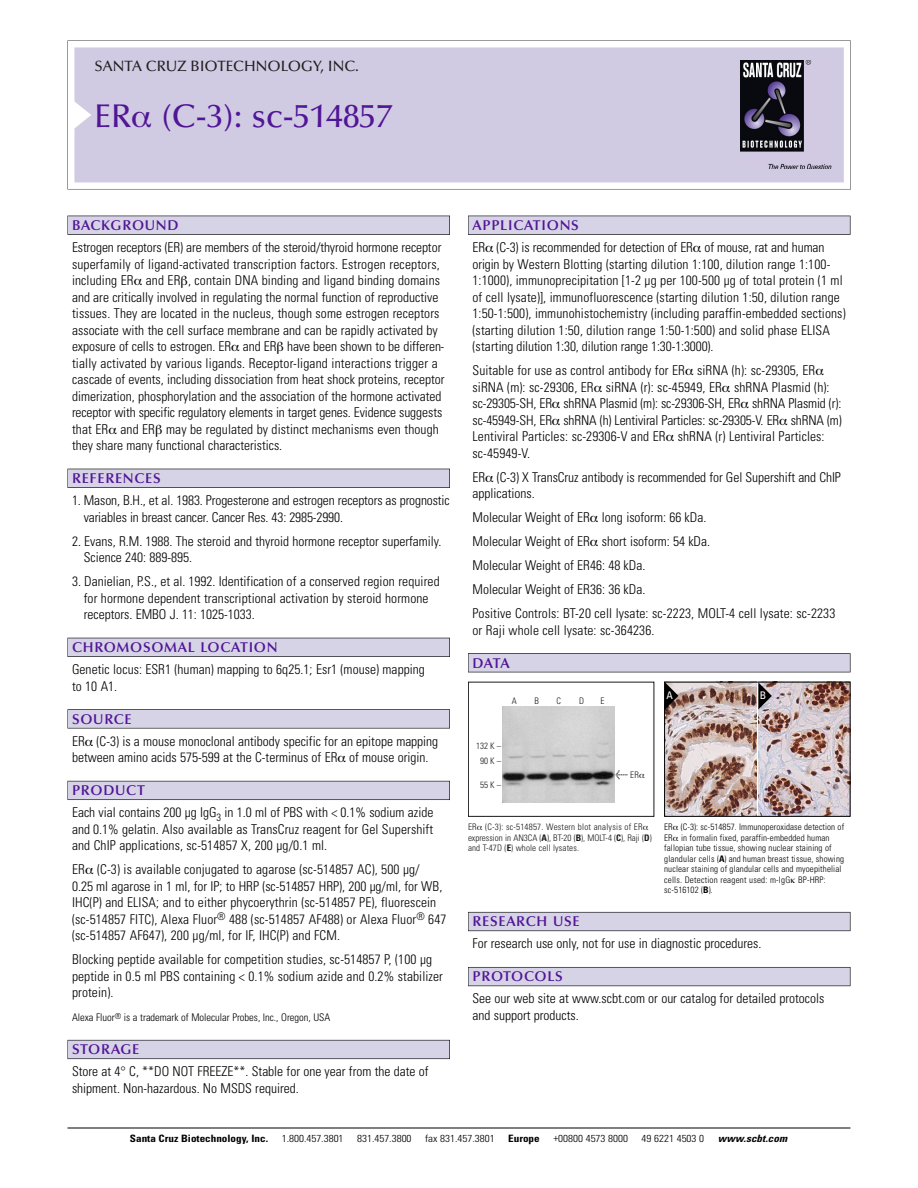
<style>
.page{position:relative;width:918px;height:1188px;background:#fff}
.page>*{position:absolute;margin:0;border:0;box-sizing:border-box;transform-origin:0 0}
.t1{font:500 33px "Optima";color:#511695}
.t2{font:500 15px "Optima";color:#231f20}
.t3{font:600 14.25px "Optima";letter-spacing:.05em;color:#511695}
.t4{font:300 condensed 13.5px/16.5px "Univers";letter-spacing:.005em;color:#000}
.t5{font:300 condensed 10.5px "Univers";color:#000}
.t6{font:condensed 10.5px "Univers";color:#fff}
.t7{font:300 condensed 10.2px "Univers";color:#000;scale:1.1 1}
.t8{font:700 condensed 10.2px "Univers";color:#000;scale:1.1 1}
.t9{font:italic 700 condensed 10.2px "Univers";letter-spacing:.005em;color:#000;scale:1.1 1}
.t10{font:300 condensed 9px/10.5px "Univers";letter-spacing:.015em;color:#000}
.t11{font:9px/10.5px "Univers Condensed Light+ATJULF";letter-spacing:.015em;color:#191919}
.s1{font-family:"Meta Plus Book Roman+ZKYLTW";font-size:10.5px}
.s2{font-family:"Univers Condensed Bold+FKIFJG"}
.s3{font-weight:700}
</style>
<div class="page">
<svg style="left:68px;top:40px;width:783px;height:149px"></svg>
<div style="left:74px;top:47px;width:770px;height:135px;background:#d1cae3"></div>
<img style="left:741px;top:60px;width:90px;height:108px">
<div style="left:68px;top:216px;width:382px;height:19px;background:#525155"></div>
<div style="left:68px;top:216px;width:381px;height:18px;background:#d7d3e7"></div>
<div style="left:68px;top:469px;width:382px;height:19px;background:#515055"></div>
<div style="left:68px;top:469px;width:381px;height:18px;background:#d7d3e7"></div>
<div style="left:68px;top:638px;width:382px;height:19px;background:#525158"></div>
<div style="left:68px;top:638px;width:381px;height:18px;background:#d7d3e7"></div>
<div style="left:68px;top:709px;width:382px;height:19px;background:#575759"></div>
<div style="left:68px;top:710px;width:381px;height:18px;background:#d7d3e7"></div>
<div style="left:68px;top:781px;width:382px;height:19px;background:#5b5a62"></div>
<div style="left:68px;top:781px;width:381px;height:18px;background:#d7d3e7"></div>
<div style="left:68px;top:1040px;width:382px;height:19px;background:#66646e"></div>
<div style="left:68px;top:1040px;width:381px;height:18px;background:#d7d3e7"></div>
<div style="left:468px;top:216px;width:382px;height:19px;background:#525155"></div>
<div style="left:468px;top:216px;width:382px;height:18px;background:#d7d3e7"></div>
<div style="left:468px;top:653px;width:382px;height:19px;background:#525155"></div>
<div style="left:468px;top:654px;width:382px;height:18px;background:#d7d3e7"></div>
<div style="left:468px;top:912px;width:382px;height:19px;background:#66646d"></div>
<div style="left:468px;top:913px;width:382px;height:18px;background:#d7d3e7"></div>
<div style="left:468px;top:967px;width:382px;height:19px;background:#5b5961"></div>
<div style="left:468px;top:968px;width:382px;height:18px;background:#d7d3e7"></div>
<hr style="left:68px;top:1128px;width:782px;height:1px;background:#000">
<div style="left:468px;top:682px;width:186px;height:135px;border:1px solid #191919"></div>
<img style="left:502px;top:707px;width:113px;height:95px">
<img style="left:758px;top:684px;width:90px;height:131px">
<img style="left:666px;top:684px;width:90px;height:131px">
<div style="left:664px;top:682px;width:186px;height:135px;border:1px solid #000"></div>
<svg style="left:758px;top:682px;width:14px;height:27px"></svg>
<svg style="left:665px;top:682px;width:13px;height:27px"></svg>
<svg style="left:132px;top:112px;width:19px;height:16px"></svg>
<p class="t2" style="left:94px;top:61px;width:266px">SANTA CRUZ BIOTECHNOLOGY, INC.</p>
<h1 class="t1" style="left:94px;top:103px;width:300px">ER (C-3): sc-514857</h1>
<p class="t3" style="left:72px;top:219px;width:108px">BACKGROUND</p>
<p class="t4" style="left:72px;top:240px;width:374px">Estrogen receptors (ER) are members of the steroid/thyroid hormone receptor superfamily of ligand-activated transcription factors. Estrogen receptors, including ER and ER , contain DNA binding and ligand binding domains and are critically involved in regulating the normal function of reproductive tissues. They are located in the nucleus, though some estrogen receptors associate with the cell surface membrane and can be rapidly activated by exposure of cells to estrogen. ER and ER have been shown to be differen&shy;tially activated by various ligands. Receptor-ligand interactions trigger a cascade of events, including dissociation from heat shock proteins, receptor dimerization, phosphorylation and the association of the hormone activated receptor with specific regulatory elements in target genes. Evidence suggests that ER and ER may be regulated by distinct mechanisms even though they share many functional characteristics.</p>
<p class="t3" style="left:72px;top:473px;width:90px">REFERENCES</p>
<p class="t4" style="left:84px;top:493px;width:368px;text-indent:-12px">1. Mason, B.H., et al. 1983. Progesterone and estrogen receptors as prognostic variables in breast cancer. Cancer Res. 43: 2985-2990.</p>
<p class="t4" style="left:84px;top:534px;width:359px;text-indent:-12px">2. Evans, R.M. 1988. The steroid and thyroid hormone receptor superfamily.<br>Science 240: 889-895.</p>
<p class="t4" style="left:84px;top:574px;width:357px;text-indent:-12px">3. Danielian, P.S., et al. 1992. Identification of a conserved region required for hormone dependent transcriptional activation by steroid hormone receptors. EMBO J. 11: 1025-1033.</p>
<p class="t3" style="left:72px;top:642px;width:207px">CHROMOSOMAL LOCATION</p>
<p class="t4" style="left:72px;top:662px;width:354px">Genetic locus: ESR1 (human) mapping to 6q25.1; Esr1 (mouse) mapping to 10 A1.</p>
<p class="t3" style="left:72px;top:713px;width:61px">SOURCE</p>
<p class="t4" style="left:72px;top:734px;width:368px">ER (C-3) is a mouse monoclonal antibody specific for an epitope mapping between amino acids 575-599 at the C-terminus of ER of mouse origin.</p>
<p class="t3" style="left:72px;top:785px;width:74px">PRODUCT</p>
<p class="t4" style="left:72px;top:805px;width:363px;text-align:justify">Each vial contains 200 µg IgG<sub>3</sub> in 1.0 ml of PBS with &lt; 0.1% sodium azide and 0.1% gelatin. Also available as TransCruz reagent for Gel Supershift and ChIP applications, sc-514857 X, 200 µg/0.1 ml.</p>
<p class="t4" style="left:72px;top:862px;width:376px">ER (C-3) is available conjugated to agarose (sc-514857 AC), 500 µg/<br>0.25 ml agarose in 1 ml, for IP; to HRP (sc-514857 HRP), 200 µg/ml, for WB, IHC(P) and ELISA; and to either phycoerythrin (sc-514857 PE), fluorescein (sc-514857 FITC), Alexa Fluor<sup>®</sup> 488 (sc-514857 AF488) or Alexa Fluor<sup>®</sup> 647 (sc-514857 AF647), 200 µg/ml, for IF, IHC(P) and FCM.</p>
<p class="t4" style="left:72px;top:952px;width:373px">Blocking peptide available for competition studies, sc-514857 P, (100 µg peptide in 0.5 ml PBS containing &lt; 0.1% sodium azide and 0.2% stabilizer protein).</p>
<p class="t5" style="left:72px;top:1014px;width:260px">Alexa Fluor<sup>®</sup> is a trademark of Molecular Probes, Inc., Oregon, USA</p>
<p class="t3" style="left:72px;top:1044px;width:69px">STORAGE</p>
<p class="t4" style="left:72px;top:1064px;width:358px">Store at 4° C, **DO NOT FREEZE**. Stable for one year from the date of shipment. Non-hazardous. No MSDS required.</p>
<p class="t3" style="left:473px;top:219px;width:108px">APPLICATIONS</p>
<p class="t4" style="left:473px;top:240px;width:375px">ER (C-3) is recommended for detection of ER of mouse, rat and human origin by Western Blotting (starting dilution 1:100, dilution range 1:100- 1:1000), immunoprecipitation [1-2 µg per 100-500 µg of total protein (1 ml of cell lysate)], immunofluorescence (starting dilution 1:50, dilution range 1:50-1:500), immunohistochemistry (including paraffin-embedded sections) (starting dilution 1:50, dilution range 1:50-1:500) and solid phase ELISA (starting dilution 1:30, dilution range 1:30-1:3000).</p>
<p class="t4" style="left:473px;top:363px;width:371px">Suitable for use as control antibody for ER siRNA (h): sc-29305, ER siRNA (m): sc-29306, ER siRNA (r): sc-45949, ER shRNA Plasmid (h): sc-29305-SH, ER shRNA Plasmid (m): sc-29306-SH, ER shRNA Plasmid (r): sc-45949-SH, ER shRNA (h) Lentiviral Particles: sc-29305-V. ER shRNA (m)<br>Lentiviral Particles: sc-29306-V and ER shRNA (r) Lentiviral Particles: sc-45949-V.</p>
<p class="t4" style="left:473px;top:470px;width:370px">ER (C-3) X TransCruz antibody is recommended for Gel Supershift and ChIP applications.</p>
<p class="t4" style="left:473px;top:506px;width:364px;line-height:24px">Molecular Weight of ER long isoform: 66 kDa.<br>Molecular Weight of ER short isoform: 54 kDa.<br>Molecular Weight of ER46: 48 kDa.<br>Molecular Weight of ER36: 36 kDa.<br>Positive Controls: BT-20 cell lysate: sc-2223, MOLT-4 cell lysate: sc-2233</p>
<p class="t4" style="left:473px;top:623px;width:183px">or Raji whole cell lysate: sc-364236.</p>
<p class="t3" style="left:473px;top:657px;width:39px">DATA</p>
<p class="t11" style="left:512px;top:696px;width:7px">A</p>
<p class="t11" style="left:534px;top:696px;width:6px">B</p>
<p class="t11" style="left:557px;top:696px;width:6px">C</p>
<p class="t11" style="left:579px;top:696px;width:7px">D</p>
<p class="t11" style="left:600px;top:696px;width:5px">E</p>
<p class="t6" style="left:667px;top:691px;width:8px">A</p>
<p class="t6" style="left:760px;top:691px;width:8px">B</p>
<p class="t11" style="left:476px;top:739px;width:26px;line-height:15.6px;text-align:center">132 K –<br>90K–</p>
<p class="t11" style="left:480px;top:781px;width:22px">55K–</p>
<p class="t11" style="left:616px;top:771px;width:25px"><span class="s1">&lt;</span>ER</p>
<p class="t11" style="left:468px;top:823px;width:185px">ER (C-3): sc-514857. Western blot analysis of ER expression in AN3CA (<span class="s2">A</span>), BT-20 (<span class="s2">B</span>), MOLT-4 (<span class="s2">C</span>), Raji (<span class="s2">D</span>) and T-47D (<span class="s2">E</span>) whole cell lysates.</p>
<p class="t10" style="left:664px;top:823px;width:182px">ER (C-3): sc-514857. Immunoperoxidase detection of ER in formalin fixed, paraffin-embedded human fallopian tube tissue, showing nuclear staining of glandular cells (<span class="s3">A</span>) and human breast tissue, showing nuclear staining of glandular cells and myoepithelial cells. Detection reagent used: m-IgG BP-HRP: sc-516102 (<span class="s3">B</span>).</p>
<p class="t3" style="left:473px;top:916px;width:109px">RESEARCH USE</p>
<p class="t4" style="left:473px;top:937px;width:290px">For research use only, not for use in diagnostic procedures.</p>
<p class="t3" style="left:473px;top:971px;width:92px">PROTOCOLS</p>
<p class="t4" style="left:473px;top:992px;width:353px">See our web site at www.scbt.com or our catalog for detailed protocols and support products.</p>
<p class="t8" style="left:130px;top:1135px;width:127px">Santa Cruz Biotechnology, Inc.</p>
<p class="t7" style="left:282px;top:1135px;width:58px">1.800.457.3801</p>
<p class="t7" style="left:357px;top:1135px;width:51px">831.457.3800</p>
<p class="t7" style="left:425px;top:1135px;width:65px">fax 831.457.3801</p>
<p class="t8" style="left:508px;top:1135px;width:30px">Europe</p>
<p class="t7" style="left:553px;top:1135px;width:69px">+00800 4573 8000</p>
<p class="t7" style="left:642px;top:1135px;width:58px">49 6221 4503 0</p>
<p class="t9" style="left:718px;top:1135px;width:64px">www.scbt.com</p>
</div>
